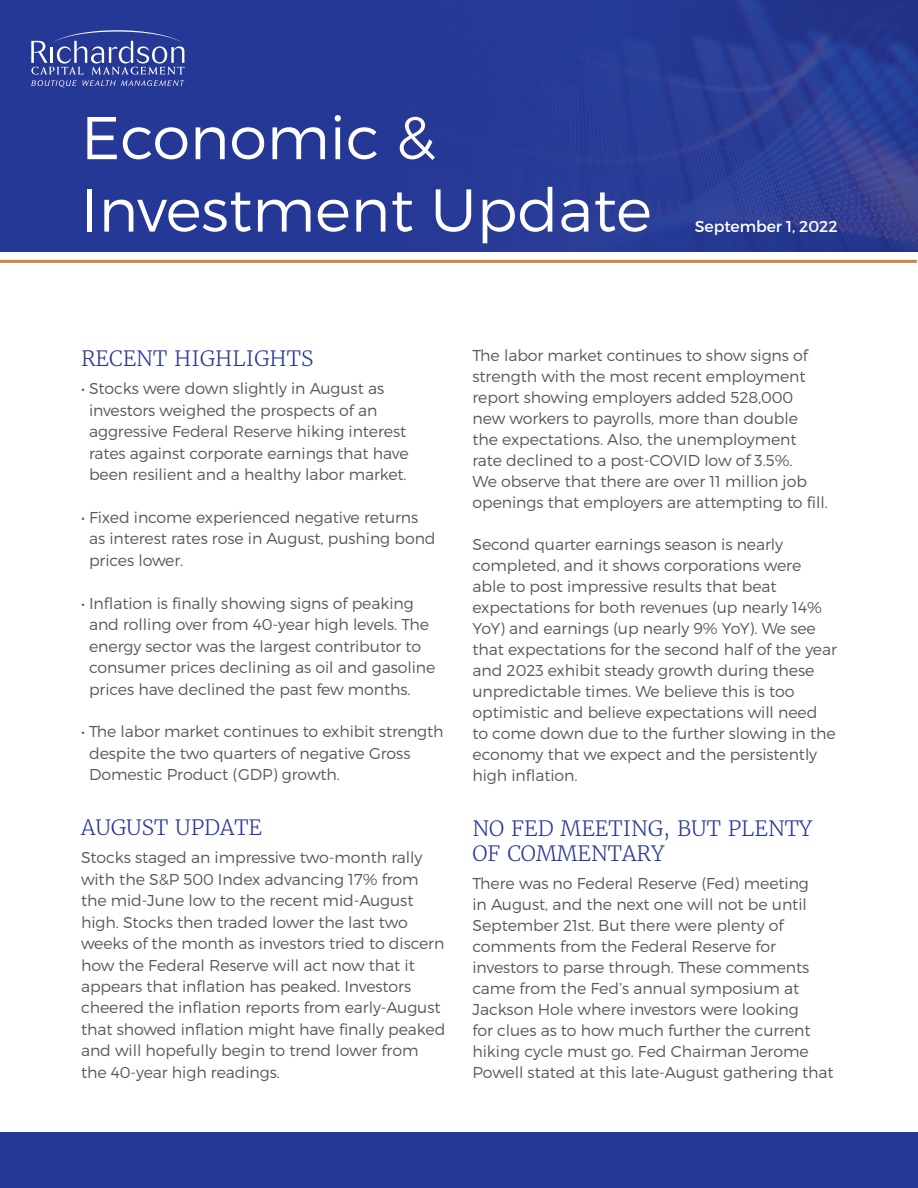
<style>
.page{position:relative;width:918px;height:1188px;background:#fff}
.page>*{position:absolute;margin:0;border:0;box-sizing:border-box;transform-origin:0 0}
.t1{font:300 60.3px/72.4px "Montserrat";color:#fff}
.Sub_head{font:300 21px/25.5px "Merriweather";color:#263895}
.Text{font:300 15.75px/21px "Montserrat";letter-spacing:-.005em;color:#57585a}
.Text-2{font:15.75px "Montserrat";letter-spacing:-.005em;color:#fff}
</style>
<div class="page">
<div style="left:0;top:1132px;width:918px;height:56px;background:#263895"></div>
<div style="left:0;top:0;width:918px;height:252px;background:#263895"></div>
<img style="left:641px;top:0;width:277px;height:252px">
<svg style="left:31px;top:30px;width:153px;height:57px"></svg>
<hr style="left:0;top:260px;width:917px;height:3px;background:#ca863e">
<p class="t1" style="left:81px;top:101px;width:572px">Economic &amp;<br>Investment Update</p>
<p class="Text-2" style="left:695px;top:217px;width:144px">September 1, 2022</p>
<p class="Sub_head" style="left:81px;top:346px;width:234px">RECENT HIGHLIGHTS</p>
<p class="Text" style="left:89px;top:378px;width:321px;line-height:21.5px;text-indent:-8px">• Stocks were down slightly in August as investors weighed the prospects of an aggressive Federal Reserve hiking interest rates against corporate earnings that have been resilient and a healthy labor market.</p>
<p class="Text" style="left:89px;top:506px;width:348px;line-height:21.5px;text-indent:-8px">• Fixed income experienced negative returns as interest rates rose in August, pushing bond prices lower.</p>
<p class="Text" style="left:89px;top:592px;width:348px;line-height:21.5px;text-indent:-8px">• Inflation is finally showing signs of peaking and rolling over from 40-year high levels. The energy sector was the largest contributor to consumer prices declining as oil and gasoline prices have declined the past few months.</p>
<p class="Text" style="left:89px;top:721px;width:356px;line-height:21.5px;text-indent:-8px">• The labor market continues to exhibit strength despite the two quarters of negative Gross<br>Domestic Product (GDP) growth.</p>
<p class="Sub_head" style="left:81px;top:815px;width:183px">AUGUST UPDATE</p>
<p class="Text" style="left:81px;top:847px;width:366px;line-height:21.5px">Stocks staged an impressive two-month rally with the S&amp;P 500 Index advancing 17% from the mid-June low to the recent mid-August high. Stocks then traded lower the last two weeks of the month as investors tried to discern how the Federal Reserve will act now that it appears that inflation has peaked. Investors cheered the inflation reports from early-August that showed inflation might have finally peaked and will hopefully begin to trend lower from the 40-year high readings.</p>
<p class="Text" style="left:472px;top:344px;width:357px">The labor market continues to show signs of strength with the most recent employment report showing employers added 528,000 new workers to payrolls, more than double<br>the expectations. Also, the unemployment rate declined to a post-COVID low of 3.5%.<br>We observe that there are over 11 million job openings that employers are attempting to fill.</p>
<p class="Text" style="left:472px;top:534px;width:366px">Second quarter earnings season is nearly completed, and it shows corporations were able to post impressive results that beat expectations for both revenues (up nearly 14% YoY) and earnings (up nearly 9% YoY). We see that expectations for the second half of the year and 2023 exhibit steady growth during these unpredictable times. We believe this is too optimistic and believe expectations will need to come down due to the further slowing in the economy that we expect and the persistently high inflation.</p>
<p class="Sub_head" style="left:472px;top:815px;width:341px">NO FED MEETING, BUT PLENTY<br>OF COMMENTARY</p>
<p class="Text" style="left:472px;top:872px;width:363px">There was no Federal Reserve (Fed) meeting<br>in August, and the next one will not be until September 21st. But there were plenty of comments from the Federal Reserve for investors to parse through. These comments came from the Fed’s annual symposium at Jackson Hole where investors were looking<br>for clues as to how much further the current hiking cycle must go. Fed Chairman Jerome Powell stated at this late-August gathering that</p>
</div>
